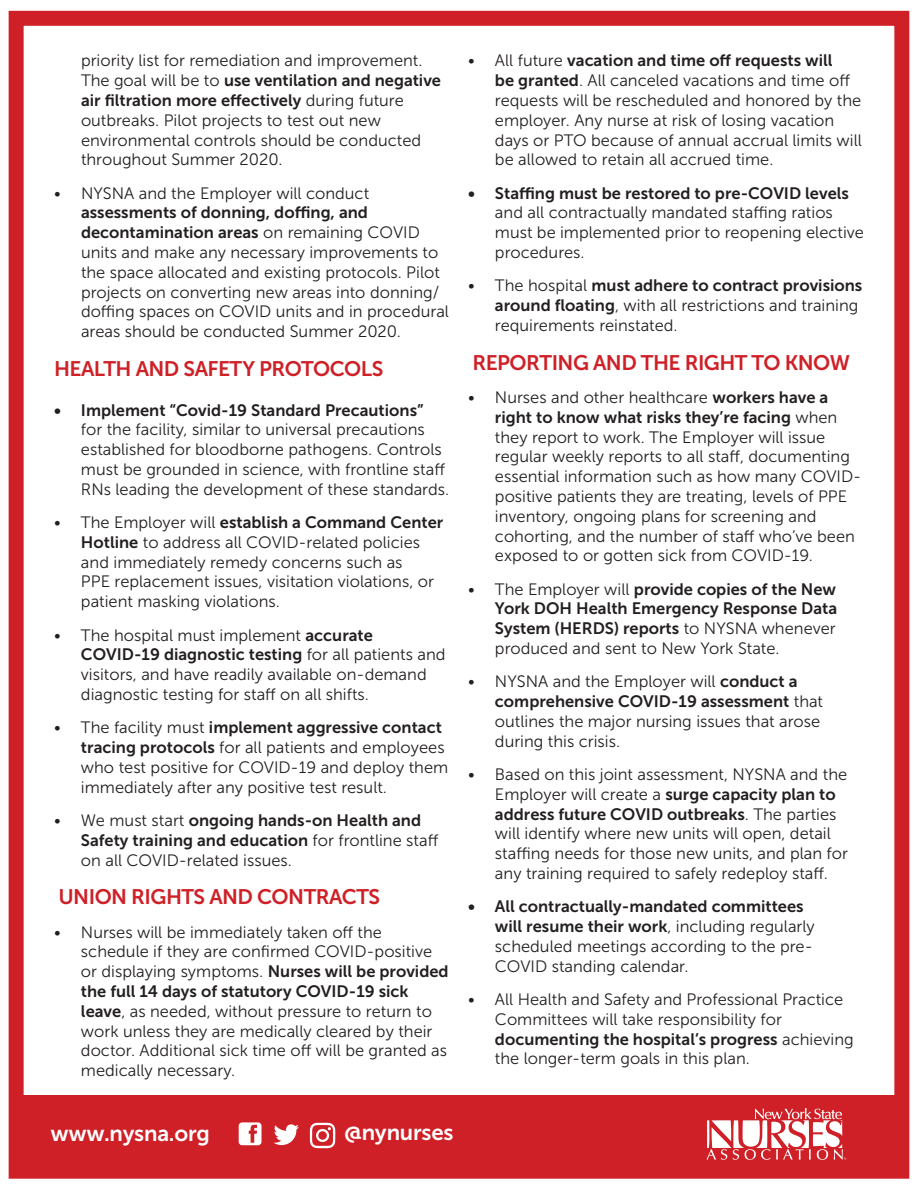
<style>
.page{position:relative;width:918px;height:1188px;background:#fff}
.page>*{position:absolute;margin:0;border:0;box-sizing:border-box;transform-origin:0 0}
.t1{font:22.05px "Museo Sans Cyrl 700";letter-spacing:-.01em;color:#fff}
.t2{font:21px "Museo Sans 700";letter-spacing:-.025em;color:#ce2026}
.t3{font:16.5px/19.8px "Museo Sans 300";color:#231f20}
.t4{font:16.5px/19.8px "Museo Sans 700";color:#231f20}
.s1{font-family:"Museo Sans 300"}
.s2{font-family:"Museo Sans 700"}
</style>
<div class="page">
<div style="left:22px;top:1096px;width:879px;height:72px;background:#ce2026"></div>
<svg style="left:706px;top:1108px;width:140px;height:52px"></svg>
<svg style="left:239px;top:1122px;width:23px;height:23px"></svg>
<svg style="left:274px;top:1124px;width:25px;height:21px"></svg>
<svg style="left:310px;top:1123px;width:25px;height:25px"></svg>
<div style="left:9px;top:11px;width:900px;height:1168px;border:15px solid #ce2026"></div>
<p class="t3" style="left:81px;top:51px;width:343px">priority list for remediation and improvement.</p>
<p class="t4" style="left:81px;top:71px;width:362px"><span class="s1">The goal will be to</span> use ventilation and negative air filtration more effectively <span class="s1">during future</span></p>
<p class="t3" style="left:81px;top:110px;width:342px">outbreaks. Pilot projects to test out new environmental controls should be conducted throughout Summer 2020.</p>
<p class="t3" style="left:54px;top:183px;width:317px">• NYSNA and the Employer will conduct</p>
<p class="t4" style="left:81px;top:203px;width:340px">assessments of donning, doffing, and decontamination areas <span class="s1">on remaining COVID</span></p>
<p class="t3" style="left:81px;top:243px;width:370px">units and make any necessary improvements to the space allocated and existing protocols. Pilot projects on converting new areas into donning/ doffing spaces on COVID units and in procedural areas should be conducted Summer 2020.</p>
<p class="t2" style="left:54px;top:357px;width:331px">HEALTH AND SAFETY PROTOCOLS</p>
<p class="t4" style="left:54px;top:400px;width:371px">• Implement “Covid-19 Standard Precautions”</p>
<p class="t3" style="left:81px;top:420px;width:370px">for the facility, similar to universal precautions established for bloodborne pathogens. Controls must be grounded in science, with frontline staff RNs leading the development of these standards.</p>
<p class="t4" style="left:54px;top:512px;width:391px"><span class="s1">• The Employer will</span> establish a Command Center</p>
<p class="t3" style="left:81px;top:532px;width:354px"><span class="s2">Hotline</span> to address all COVID-related policies and immediately remedy concerns such as PPE replacement issues, visitation violations, or patient masking violations.</p>
<p class="t3" style="left:54px;top:625px;width:320px">• The hospital must implement <span class="s2">accurate</span></p>
<p class="t4" style="left:81px;top:645px;width:366px">COVID-19 diagnostic testing <span class="s1">for all patients and</span></p>
<p class="t3" style="left:81px;top:665px;width:347px">visitors, and have readily available on-demand diagnostic testing for staff on all shifts.</p>
<p class="t4" style="left:54px;top:718px;width:389px"><span class="s1">• The facility must</span> implement aggressive contact</p>
<p class="t3" style="left:81px;top:738px;width:369px"><span class="s2">tracing protocols</span> for all patients and employees who test positive for COVID-19 and deploy them immediately after any positive test result.</p>
<p class="t4" style="left:81px;top:810px;width:359px;text-indent:-27px"><span class="s1">• We must start</span> ongoing hands-on Health and<br>Safety training and education <span class="s1">for frontline staff</span></p>
<p class="t3" style="left:81px;top:850px;width:212px">on all COVID-related issues.</p>
<p class="t2" style="left:58px;top:885px;width:323px">UNION RIGHTS AND CONTRACTS</p>
<p class="t3" style="left:81px;top:922px;width:369px;text-indent:-27px">• Nurses will be immediately taken off the schedule if they are confirmed COVID-positive or displaying symptoms. <span class="s2">Nurses will be provided</span></p>
<p class="t4" style="left:81px;top:981px;width:329px">the full 14 days of statutory COVID-19 sick</p>
<p class="t3" style="left:81px;top:1001px;width:368px"><span class="s2">leave</span>, as needed, without pressure to return to work unless they are medically cleared by their doctor. Additional sick time off will be granted as medically necessary.</p>
<p class="t4" style="left:468px;top:51px;width:366px"><span class="s1">• All future</span> vacation and time off requests will</p>
<p class="t3" style="left:495px;top:71px;width:368px"><span class="s2">be granted</span>. All canceled vacations and time off requests will be rescheduled and honored by the employer. Any nurse at risk of losing vacation days or PTO because of annual accrual limits will be allowed to retain all accrued time.</p>
<p class="t4" style="left:468px;top:183px;width:382px">• Staffing must be restored to pre-COVID levels</p>
<p class="t3" style="left:495px;top:203px;width:371px">and all contractually mandated staffing ratios must be implemented prior to reopening elective procedures.</p>
<p class="t4" style="left:468px;top:276px;width:396px"><span class="s1">• The hospital</span> must adhere to contract provisions</p>
<p class="t3" style="left:495px;top:296px;width:365px"><span class="s2">around floating</span>, with all restrictions and training requirements reinstated.</p>
<p class="t2" style="left:472px;top:351px;width:379px">REPORTING AND THE RIGHT TO KNOW</p>
<p class="t3" style="left:468px;top:388px;width:362px">• Nurses and other healthcare <span class="s2">workers have a</span></p>
<p class="t4" style="left:495px;top:407px;width:344px">right to know what risks they’re facing <span class="s1">when</span></p>
<p class="t3" style="left:495px;top:427px;width:368px">they report to work. The Employer will issue regular weekly reports to all staff, documenting essential information such as how many COVID&shy;positive patients they are treating, levels of PPE inventory, ongoing plans for screening and cohorting, and the number of staff who’ve been exposed to or gotten sick from COVID-19.</p>
<p class="t4" style="left:495px;top:579px;width:344px;text-align:justify;text-indent:-27px"><span class="s1">• The Employer will</span> provide copies of the New York DOH Health Emergency Response Data System (HERDS) reports <span class="s1">to NYSNA whenever</span></p>
<p class="t3" style="left:495px;top:639px;width:286px">produced and sent to New York State.</p>
<p class="t3" style="left:468px;top:672px;width:331px">• NYSNA and the Employer will <span class="s2">conduct a</span></p>
<p class="t4" style="left:495px;top:692px;width:330px">comprehensive COVID-19 assessment <span class="s1">that</span></p>
<p class="t3" style="left:495px;top:712px;width:327px">outlines the major nursing issues that arose during this crisis.</p>
<p class="t3" style="left:495px;top:765px;width:354px;text-indent:-27px">• Based on this joint assessment, NYSNA and the<br>Employer will create a <span class="s2">surge capacity plan to</span></p>
<p class="t4" style="left:495px;top:804px;width:343px">address future COVID outbreaks<span class="s1">. The parties</span></p>
<p class="t3" style="left:495px;top:824px;width:354px">will identify where new units will open, detail staffing needs for those new units, and plan for any training required to safely redeploy staff.</p>
<p class="t4" style="left:495px;top:897px;width:321px;text-indent:-27px">• All contractually-mandated committees will resume their work<span class="s1">, including regularly</span></p>
<p class="t3" style="left:495px;top:937px;width:319px">scheduled meetings according to the pre-<br>COVID standing calendar.</p>
<p class="t3" style="left:495px;top:990px;width:350px;text-indent:-27px">• All Health and Safety and Professional Practice<br>Committees will take responsibility for</p>
<p class="t4" style="left:495px;top:1029px;width:360px">documenting the hospital’s progress <span class="s1">achieving</span></p>
<p class="t3" style="left:495px;top:1049px;width:256px">the longer-term goals in this plan.</p>
<h1 class="t1" style="left:50px;top:1121px;width:161px">www.nysna.org</h1>
<h1 class="t1" style="left:344px;top:1120px;width:111px">@nynurses</h1>
</div>
